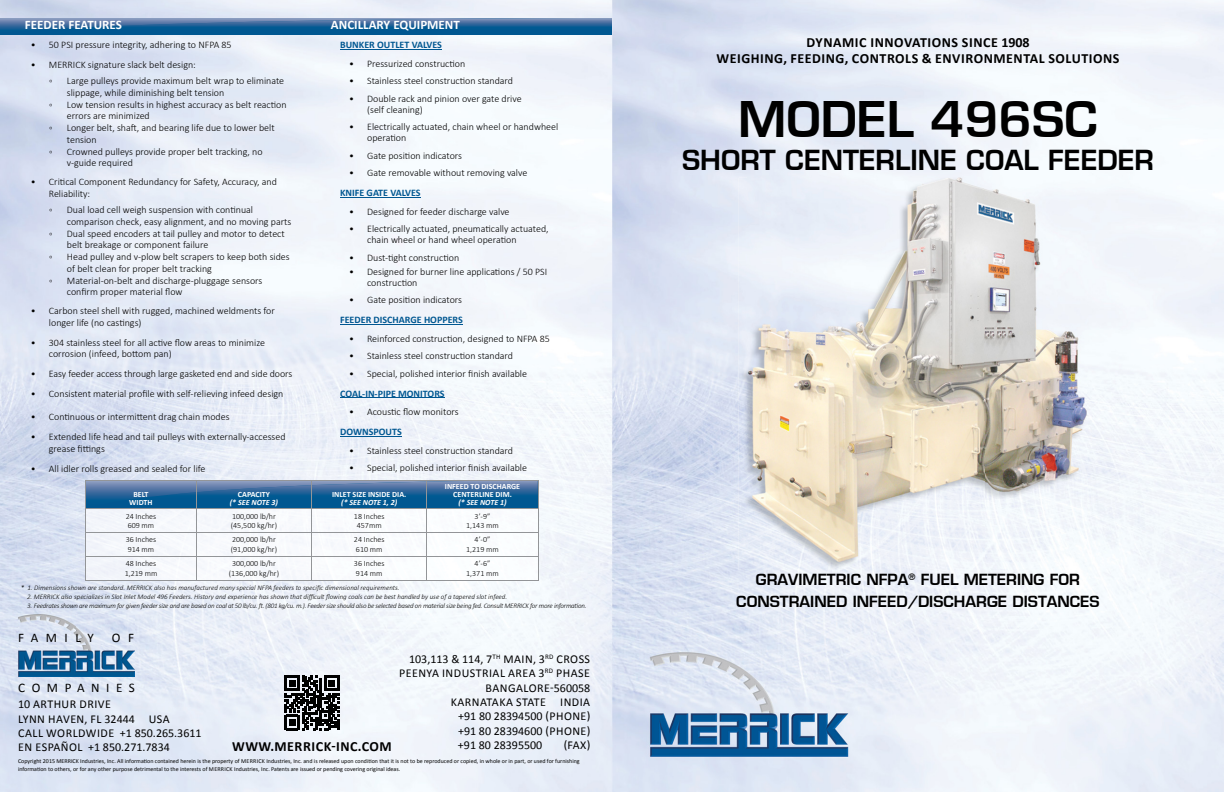
<style>
.page{position:relative;width:1224px;height:792px;background:#fff}
.page>*{position:absolute;margin:0;border:0;box-sizing:border-box;transform-origin:0 0}
.t1{font:700 48px "Euromode";color:#000}
.t2{font:700 27px "Euromode";color:#000}
.t3{font:700 15px/22px "Euromode";color:#000;text-align:center}
.t4{font:700 14px/16.8px "Calibri";letter-spacing:.04em;color:#000;text-align:center}
.t5{font:13.1px "Calibri";letter-spacing:.5em;color:#000}
.t6{font:700 13px "Calibri";color:#fff}
.t7{font:12px/14.4px "Calibri";letter-spacing:.04em;color:#000}
.t8{font:12px "Calibri";color:#000}
.t9{font:300 10px/11.8px "Calibri";color:#000}
.t10{font:700 10px "Calibri";color:#005791}
.t11{font:300 8px/9.6px "Calibri";color:#000}
.t12{font:700 8px/8px "Calibri";color:#fff;text-align:center}
.t13{font:italic 700 8px "Calibri";color:#fff}
.t14{font:italic 300 7px "Calibri";color:#000}
.t15{font:italic 300 7px "Calibri";letter-spacing:-.03em;color:#000}
.t16{font:6px/8px "Calibri";color:#000}
</style>
<div class="page">
<img style="left:0;top:0;width:1224px;height:792px">
<img style="left:18px;top:615px;width:117px;height:61px">
<svg style="left:285px;top:676px;width:54px;height:54px"></svg>
<img style="left:739px;top:178px;width:34px;height:392px">
<img style="left:773px;top:562px;width:313px;height:8px">
<img style="left:748px;top:177px;width:338px;height:1px">
<img style="left:1086px;top:212px;width:1px;height:350px">
<img style="left:748px;top:178px;width:338px;height:384px">
<hr style="left:340px;top:49px;width:102px;height:1px;background:#005791">
<hr style="left:340px;top:197px;width:81px;height:1px;background:#005791">
<hr style="left:340px;top:324px;width:123px;height:1px;background:#005791">
<hr style="left:340px;top:397px;width:105px;height:1px;background:#005791">
<hr style="left:340px;top:436px;width:62px;height:1px;background:#005791">
<svg style="left:0;top:18px;width:612px;height:16px;background:#2d699d"></svg>
<svg style="left:86px;top:480px;width:453px;height:100px"></svg>
<hr style="left:86px;top:580px;width:110px;height:1px;background:#939598">
<hr style="left:196px;top:580px;width:116px;height:1px;background:#939598">
<hr style="left:312px;top:580px;width:115px;height:1px;background:#939598">
<hr style="left:427px;top:580px;width:111px;height:1px;background:#939598">
<h3 class="t6" style="left:25px;top:16px;width:99px">FEEDER FEATURES</h3>
<h3 class="t6" style="left:331px;top:16px;width:131px">ANCILLARY EQUIPMENT</h3>
<p class="t9" style="left:31px;top:39px;width:202px">• 50 PSI pressure integrity, adhering to NFPA 85</p>
<p class="t9" style="left:49px;top:56px;width:148px;line-height:16.2px;text-indent:-18px">• MERRICK signature slack belt design: ◦</p>
<p class="t9" style="left:67px;top:75px;width:219px">Large pulleys provide maximum belt wrap to eliminate slippage, while diminishing belt tension</p>
<p class="t9" style="left:49px;top:98px;width:6px">◦</p>
<p class="t9" style="left:67px;top:98px;width:221px">Low tension results in highest accuracy as belt reaction errors are minimized</p>
<p class="t9" style="left:49px;top:122px;width:6px">◦</p>
<p class="t9" style="left:67px;top:122px;width:209px">Longer belt, shaft, and bearing life due to lower belt tension</p>
<p class="t9" style="left:49px;top:145px;width:6px">◦</p>
<p class="t9" style="left:67px;top:145px;width:197px">Crowned pulleys provide proper belt tracking, no v-guide required</p>
<p class="t9" style="left:49px;top:176px;width:230px;text-indent:-18px">• Critical Component Redundancy for Safety, Accuracy, and<br>Reliability:</p>
<p class="t9" style="left:49px;top:204px;width:6px">◦</p>
<p class="t9" style="left:67px;top:204px;width:226px">Dual load cell weigh suspension with continual comparison check, easy alignment, and no moving parts</p>
<p class="t9" style="left:49px;top:227px;width:6px">◦</p>
<p class="t9" style="left:67px;top:227px;width:219px">Dual speed encoders at tail pulley and motor to detect belt breakage or component failure</p>
<p class="t9" style="left:49px;top:251px;width:6px">◦</p>
<p class="t9" style="left:67px;top:251px;width:224px">Head pulley and v-plow belt scrapers to keep both sides of belt clean for proper belt tracking</p>
<p class="t9" style="left:49px;top:274px;width:6px">◦</p>
<p class="t9" style="left:67px;top:274px;width:197px">Material-on-belt and discharge-pluggage sensors confirm proper material flow</p>
<p class="t9" style="left:49px;top:305px;width:228px;text-indent:-18px">• Carbon steel shell with rugged, machined weldments for longer life (no castings)</p>
<p class="t9" style="left:49px;top:336px;width:218px;text-indent:-18px">• 304 stainless steel for all active flow areas to minimize corrosion (infeed, bottom pan)</p>
<p class="t9" style="left:31px;top:368px;width:263px">• Easy feeder access through large gasketed end and side doors</p>
<p class="t9" style="left:31px;top:387px;width:254px">• Consistent material profile with self-relieving infeed design</p>
<p class="t9" style="left:31px;top:411px;width:200px">• Continuous or intermittent drag chain modes</p>
<p class="t9" style="left:49px;top:431px;width:238px;text-indent:-18px">• Extended life head and tail pulleys with externally-accessed grease fittings</p>
<p class="t9" style="left:31px;top:462px;width:176px">• All idler rolls greased and sealed for life</p>
<p class="t12" style="left:129px;top:491px;width:25px">BELT<br>WIDTH</p>
<p class="t12" style="left:238px;top:491px;width:34px">CAPACITY</p>
<p class="t13" style="left:230px;top:498px;width:50px">(* SEE NOTE 3)</p>
<p class="t10" style="left:340px;top:38px;width:103px">BUNKER OUTLET VALVES</p>
<p class="t9" style="left:349px;top:57px;width:118px">• Pressurized construction</p>
<p class="t9" style="left:349px;top:75px;width:165px">• Stainless steel construction standard</p>
<p class="t9" style="left:367px;top:93px;width:156px;line-height:11px;text-indent:-18px">• Double rack and pinion over gate drive (self cleaning)</p>
<p class="t9" style="left:367px;top:121px;width:193px;line-height:11px;text-indent:-18px">• Electrically actuated, chain wheel or handwheel operation</p>
<p class="t9" style="left:349px;top:149px;width:114px">• Gate position indicators</p>
<p class="t9" style="left:349px;top:167px;width:180px">• Gate removable without removing valve</p>
<p class="t10" style="left:340px;top:186px;width:82px">KNIFE GATE VALVES</p>
<p class="t9" style="left:349px;top:205px;width:162px">• Designed for feeder discharge valve</p>
<p class="t9" style="left:367px;top:223px;width:183px;line-height:11px;text-indent:-18px">• Electrically actuated, pneumatically actuated, chain wheel or hand wheel operation</p>
<p class="t9" style="left:349px;top:251px;width:112px">• Dust-tight construction</p>
<p class="t9" style="left:367px;top:266px;width:182px;line-height:11px;text-indent:-18px">• Designed for burner line applications / 50 PSI construction</p>
<p class="t9" style="left:349px;top:294px;width:114px">• Gate position indicators</p>
<p class="t10" style="left:340px;top:313px;width:124px">FEEDER DISCHARGE HOPPERS</p>
<p class="t9" style="left:349px;top:332px;width:202px">• Reinforced construction, designed to NFPA 85</p>
<p class="t9" style="left:349px;top:350px;width:165px">• Stainless steel construction standard</p>
<p class="t9" style="left:349px;top:367px;width:179px">• Special, polished interior finish available</p>
<p class="t10" style="left:340px;top:387px;width:106px">COAL-IN-PIPE MONITORS</p>
<p class="t9" style="left:349px;top:406px;width:111px">• Acoustic flow monitors</p>
<p class="t10" style="left:340px;top:425px;width:63px">DOWNSPOUTS</p>
<p class="t9" style="left:349px;top:444px;width:165px">• Stainless steel construction standard</p>
<p class="t9" style="left:349px;top:462px;width:179px">• Special, polished interior finish available</p>
<p class="t12" style="left:332px;top:491px;width:76px">INLET SIZE INSIDE DIA.</p>
<p class="t13" style="left:341px;top:498px;width:58px">(* SEE NOTE 1, 2)</p>
<p class="t12" style="left:445px;top:483px;width:77px">INFEED TO DISCHARGE<br>CENTERLINE DIM.</p>
<p class="t13" style="left:458px;top:498px;width:50px">(* SEE NOTE 1)</p>
<p class="t11" style="left:126px;top:511px;width:32px">24 Inches<br>609 mm</p>
<p class="t11" style="left:231px;top:511px;width:48px">100,000 lb/hr (45,500 kg/hr)</p>
<p class="t11" style="left:354px;top:511px;width:32px;text-align:center">18 Inches<br>457mm</p>
<p class="t11" style="left:466px;top:511px;width:34px;text-align:center">3’-9”<br>1,143 mm</p>
<p class="t11" style="left:126px;top:535px;width:32px">36 Inches<br>914 mm</p>
<p class="t11" style="left:231px;top:535px;width:48px">200,000 lb/hr (91,000 kg/hr)</p>
<p class="t11" style="left:354px;top:535px;width:32px">24 Inches<br>610 mm</p>
<p class="t11" style="left:466px;top:535px;width:34px;text-align:center">4’-0”<br>1,219 mm</p>
<p class="t11" style="left:125px;top:559px;width:34px">48 Inches<br>1,219 mm</p>
<p class="t11" style="left:229px;top:559px;width:52px;text-align:center">300,000 lb/hr (136,000 kg/hr)</p>
<p class="t11" style="left:354px;top:559px;width:32px">36 Inches<br>914 mm</p>
<p class="t11" style="left:466px;top:559px;width:34px;text-align:center">4’-6”<br>1,371 mm</p>
<p class="t14" style="left:21px;top:584px;width:380px">* 1. Dimensions shown are standard. MERRICK also has manufactured many special NFPA feeders to specific dimensional requirements.</p>
<p class="t14" style="left:27px;top:593px;width:482px">2. MERRICK also specializes in Slot Inlet Model 496 Feeders. History and experience has shown that difficult flowing coals can be best handled by use of a tapered slot infeed.</p>
<p class="t15" style="left:27px;top:602px;width:561px">3. Feedrates shown are maximum for given feeder size and are based on coal at 50 lb/cu. ft. (801 kg/cu. m.). Feeder size should also be selected based on material size being fed. Consult MERRICK for more information.</p>
<h3 class="t5" style="left:18px;top:629px;width:77px">FAMILY</h3>
<h3 class="t5" style="left:112px;top:629px;width:24px">O F</h3>
<p class="t7" style="left:409px;top:652px;width:183px">103,113 &amp; 114, 7<sup>TH</sup> MAIN, 3<sup>RD</sup> CROSS</p>
<p class="t7" style="left:399px;top:666px;width:193px">PEENYA INDUSTRIAL AREA 3<sup>RD</sup> PHASE</p>
<p class="t7" style="left:486px;top:680px;width:106px">BANGALORE-560058</p>
<p class="t7" style="left:451px;top:695px;width:141px">KARNATAKA STATE INDIA</p>
<p class="t8" style="left:458px;top:709px;width:134px">+91 80 28394500 (PHONE)</p>
<p class="t8" style="left:458px;top:723px;width:134px">+91 80 28394600 (PHONE)</p>
<p class="t8" style="left:458px;top:738px;width:86px">+91 80 28395500</p>
<p class="t7" style="left:564px;top:738px;width:28px">(FAX)</p>
<h3 class="t5" style="left:18px;top:679px;width:118px">COMPANIES</h3>
<p class="t7" style="left:18px;top:697px;width:185px">10 ARTHUR DRIVE<br>LYNN HAVEN, FL 32444 USA<br>CALL WORLDWIDE +1 850.265.3611<br>EN ESPAÑOL +1 850.271.7834</p>
<h3 class="t4" style="left:232px;top:738px;width:161px">WWW.MERRICK-INC.COM</h3>
<p class="t16" style="left:18px;top:757px;width:563px">Copyright 2015 MERRICK Industries, Inc. All information contained herein is the property of MERRICK Industries, Inc. and is released upon condition that it is not to be reproduced or copied, in whole or in part, or used for furnishing information to others, or for any other purpose detrimental to the interests of MERRICK Industries, Inc. Patents are issued or pending covering original ideas.</p>
<h3 class="t4" style="left:716px;top:33px;width:405px">DYNAMIC INNOVATIONS SINCE 1908<br>WEIGHING, FEEDING, CONTROLS &amp; ENVIRONMENTAL SOLUTIONS</h3>
<h1 class="t1" style="left:738px;top:90px;width:361px">MODEL 496SC</h1>
<h2 class="t2" style="left:682px;top:143px;width:473px">SHORT CENTERLINE COAL FEEDER</h2>
<h3 class="t3" style="left:736px;top:569px;width:365px">GRAVIMETRIC NFPA<sup>®</sup> FUEL METERING FOR<br>CONSTRAINED INFEED/DISCHARGE DISTANCES</h3>
</div>
